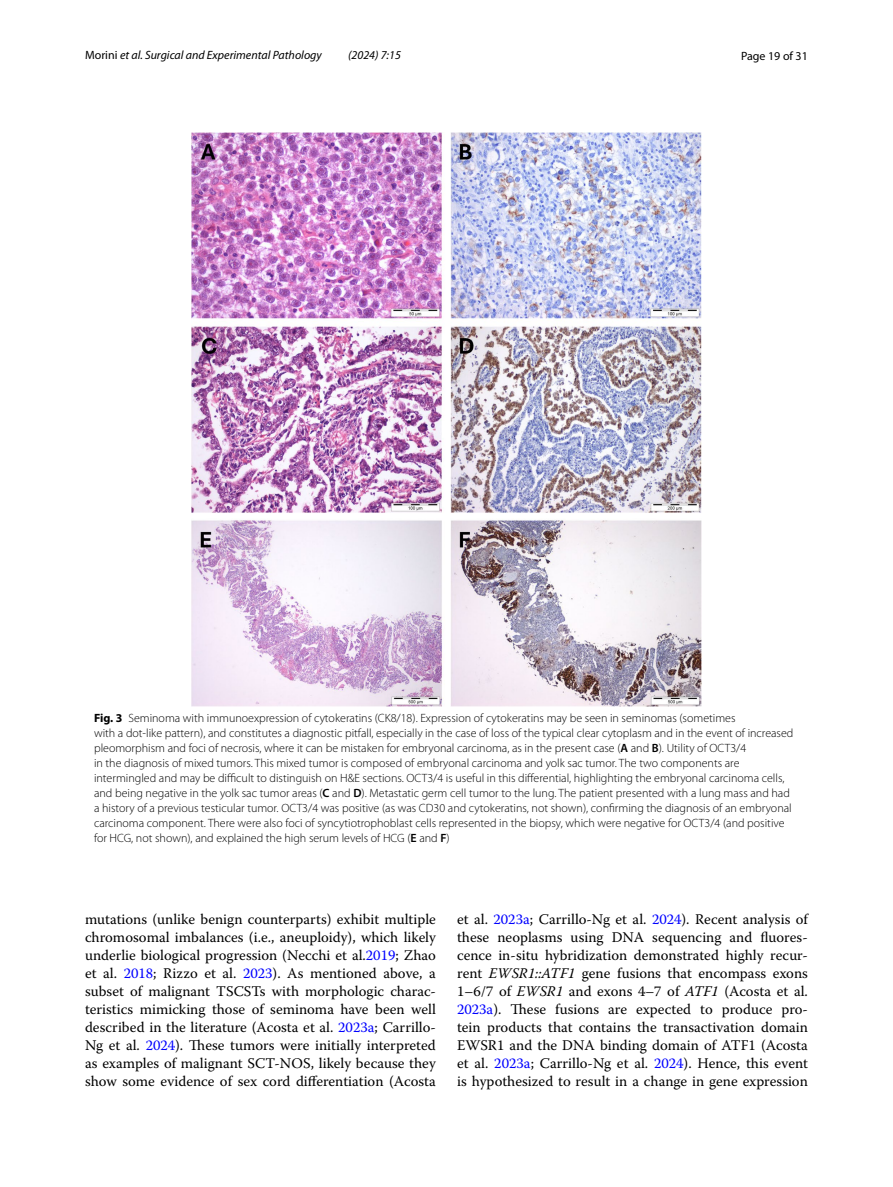
<style>
.page{position:relative;width:893px;height:1187px;background:#fff}
.page>*{position:absolute;margin:0;border:0;box-sizing:border-box;transform-origin:0 0}
.t1{font:14.7px/18px "Warnock Pro";color:#000;text-align:justify}
.t2{font:300 12px/15px "Myriad Pro";color:#000}
.t3{font:italic 12px "Myriad Pro";color:#000}
.t4{font:12px "Myriad Pro";color:#000}
.s1{font-style:normal}
.s2{font-weight:700}
.s3{font-weight:600}
.s4{color:#00f}
.s5{font-style:italic}
</style>
<div class="page">
<img style="left:191px;top:133px;width:511px;height:574px">
<p class="t3" style="left:85px;top:48px;width:238px"><span class="s1">Morini</span> et al. Surgical and Experimental Pathology</p>
<p class="t3" style="left:348px;top:48px;width:54px">(2024) 7:15</p>
<p class="t4" style="left:741px;top:48px;width:68px">Page 19 of 31</p>
<p class="t2" style="left:94px;top:710px;width:701px"><span class="s2">Fig. 3</span> Seminoma with immunoexpression of cytokeratins (CK8/18). Expression of cytokeratins may be seen in seminomas (sometimes<br>with a dot-like pattern), and constitutes a diagnostic pitfall, especially in the case of loss of the typical clear cytoplasm and in the event of increased pleomorphism and foci of necrosis, where it can be mistaken for embryonal carcinoma, as in the present case (<span class="s3">A</span> and <span class="s3">B</span>). Utility of OCT3/4<br>in the diagnosis of mixed tumors. This mixed tumor is composed of embryonal carcinoma and yolk sac tumor. The two components are intermingled and may be difficult to distinguish on H&amp;E sections. OCT3/4 is useful in this differential, highlighting the embryonal carcinoma cells, and being negative in the yolk sac tumor areas (<span class="s3">C</span> and <span class="s3">D</span>). Metastatic germ cell tumor to the lung. The patient presented with a lung mass and had a history of a previous testicular tumor. OCT3/4 was positive (as was CD30 and cytokeratins, not shown), confirming the diagnosis of an embryonal carcinoma component. There were also foci of syncytiotrophoblast cells represented in the biopsy, which were negative for OCT3/4 (and positive for HCG, not shown), and explained the high serum levels of HCG (<span class="s3">E</span> and <span class="s3">F</span>)</p>
<p class="t1" style="left:85px;top:910px;width:352px">mutations (unlike benign counterparts) exhibit multiple chromosomal imbalances (i.e., aneuploidy), which likely underlie biological progression (Necchi et al.<span class="s4">2019</span>; Zhao et al. <span class="s4">2018</span>; Rizzo et al. <span class="s4">2023</span>). As mentioned above, a subset of malignant TSCSTs with morphologic charac&shy;teristics mimicking those of seminoma have been well described in the literature (Acosta et al. <span class="s4">2023a</span>; Carrillo-Ng et al. <span class="s4">2024</span>). These tumors were initially interpreted as examples of malignant SCT-NOS, likely because they show some evidence of sex cord differentiation (Acosta</p>
<p class="t1" style="left:457px;top:910px;width:352px">et al. <span class="s4">2023a</span>; Carrillo-Ng et al. <span class="s4">2024</span>). Recent analysis of these neoplasms using DNA sequencing and fluores&shy;cence in-situ hybridization demonstrated highly recur&shy;rent <span class="s5">EWSR1::ATF1</span> gene fusions that encompass exons 1–6/7 of <span class="s5">EWSR1</span> and exons 4–7 of <span class="s5">ATF1</span> (Acosta et al.<br><span class="s4">2023a</span>). These fusions are expected to produce pro&shy;tein products that contains the transactivation domain EWSR1 and the DNA binding domain of ATF1 (Acosta et al. <span class="s4">2023a</span>; Carrillo-Ng et al. <span class="s4">2024</span>). Hence, this event is hypothesized to result in a change in gene expression</p>
</div>
